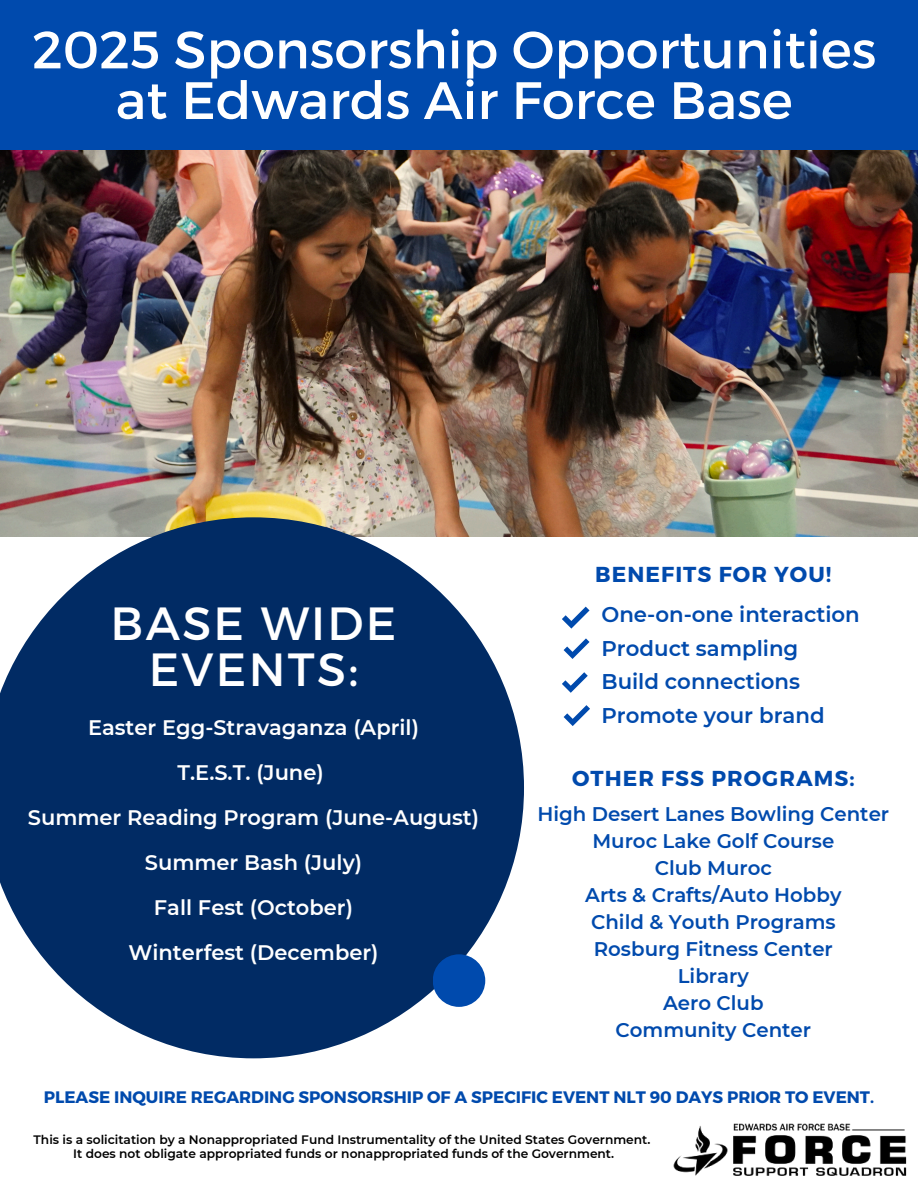
<style>
.page{position:relative;width:918px;height:1188px;background:#fff}
.page>*{position:absolute;margin:0;border:0;box-sizing:border-box;transform-origin:0 0}
.t1{font:52.5px/50.7px "Montserrat";color:#fff;text-align:center}
.t2{font:46.5px/46.2px "Montserrat";letter-spacing:.05em;color:#fff;text-align:center}
.t3{font:700 21.6px "Montserrat";letter-spacing:.05em;color:#004aad}
.t4{font:600 21.3px/33.8px "Montserrat";color:#004aad}
.t5{font:600 21px/45px "Montserrat";color:#fff;text-align:center}
.t6{font:600 19.8px/27px "Montserrat";color:#004aad;text-align:center}
.t7{font:700 16.65px "Montserrat";color:#004aad}
.t8{font:600 12.15px/13.2px "Montserrat";color:#000;text-align:center}
</style>
<div class="page">
<div style="left:0;top:0;width:918px;height:175px;background:#004aad"></div>
<img style="left:0;top:151px;width:918px;height:386px">
<svg style="left:562px;top:607px;width:27px;height:22px"></svg>
<svg style="left:564px;top:638px;width:25px;height:21px"></svg>
<svg style="left:562px;top:672px;width:26px;height:20px"></svg>
<svg style="left:564px;top:705px;width:26px;height:21px"></svg>
<img style="left:673px;top:1123px;width:234px;height:53px">
<svg style="left:0;top:517px;width:524px;height:541px;fill:#012b64"></svg>
<div style="left:433px;top:954px;width:52px;height:53px;background:#004aad;border-radius:50%"></div>
<h1 class="t1" style="left:32px;top:24px;width:846px">2025 Sponsorship Opportunities at Edwards Air Force Base</h1>
<h2 class="t2" style="left:111px;top:600px;width:287px">BASE WIDE<br>EVENTS:</h2>
<h3 class="t5" style="left:28px;top:705px;width:453px">Easter Egg-Stravaganza (April)<br>T.E.S.T. (June)<br>Summer Reading Program (June-August)<br>Summer Bash (July)<br>Fall Fest (October)<br>Winterfest (December)</h3>
<h3 class="t3" style="left:595px;top:560px;width:238px">BENEFITS FOR YOU!</h3>
<h3 class="t4" style="left:601px;top:596px;width:260px">One-on-one interaction<br>Product sampling<br>Build connections<br>Promote your brand</h3>
<h3 class="t3" style="left:572px;top:765px;width:284px">OTHER FSS PROGRAMS:</h3>
<h3 class="t6" style="left:537px;top:800px;width:353px">High Desert Lanes Bowling Center<br>Muroc Lake Golf Course<br>Club Muroc<br>Arts &amp; Crafts/Auto Hobby<br>Child &amp; Youth Programs<br>Rosburg Fitness Center<br>Library<br>Aero Club<br>Community Center</h3>
<h3 class="t7" style="left:44px;top:1087px;width:832px">PLEASE INQUIRE REGARDING SPONSORSHIP OF A SPECIFIC EVENT NLT 90 DAYS PRIOR TO EVENT.</h3>
<p class="t8" style="left:34px;top:1133px;width:618px">This is a solicitation by a Nonappropriated Fund Instrumentality of the United States Government.<br>It does not obligate appropriated funds or nonappropriated funds of the Government.</p>
</div>
